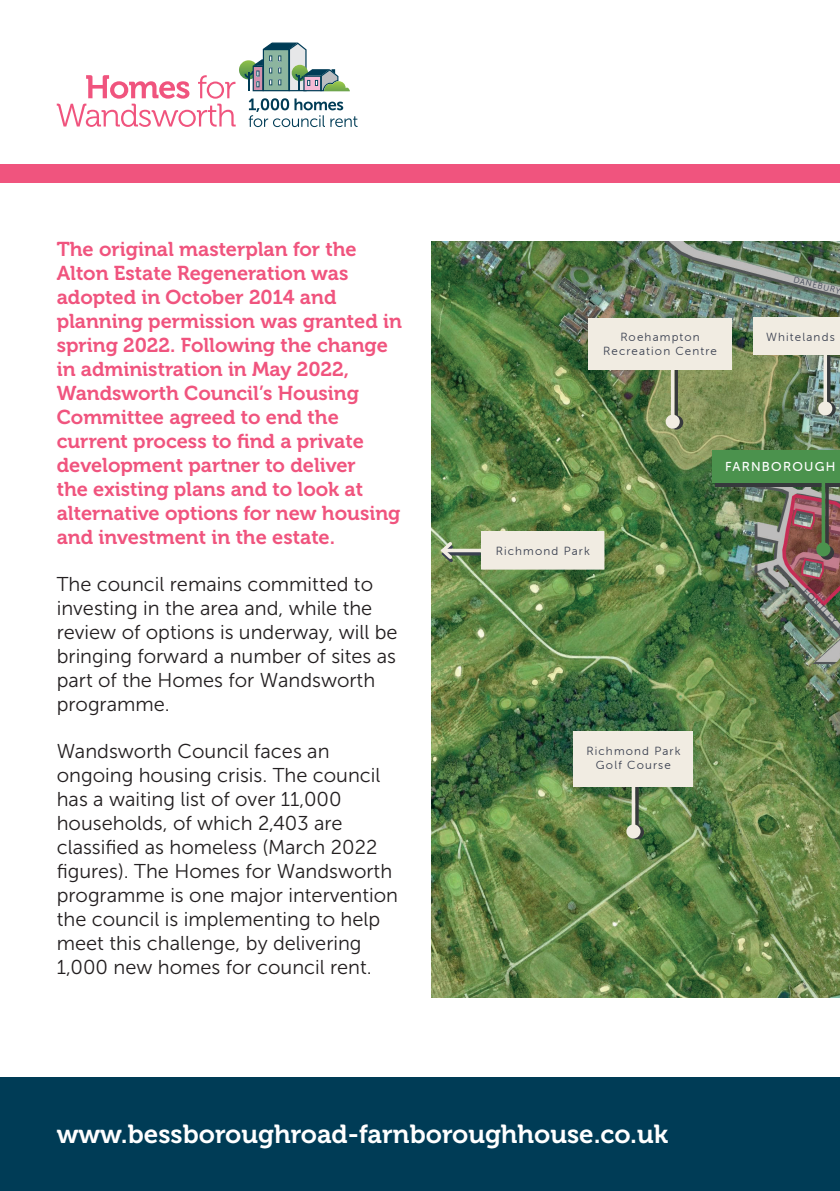
<style>
.page{position:relative;width:840px;height:1191px;background:#fff}
.page>*{position:absolute;margin:0;border:0;box-sizing:border-box;transform-origin:0 0}
._33707_Body_Text_01{font:26px "Museo 700";color:#fff}
._33707_Body_Text_01-2{font:20px/24px "Museo Sans 300";color:#231f20}
._33707_Intro_Text_01{font:20px/24px "Museo 700";color:#f0547e}
.t1{font:13px "Museo Sans Rounded 500";letter-spacing:.1em;color:#fff}
.t2{font:11.8px/14.2px "Museo Sans Rounded 300";letter-spacing:.1em;color:#3b4151;text-align:center}
.t3{font:9.4px "Museo Sans Rounded 300";color:#3b4151}
.t4{font:8.2px "Museo Sans Rounded 300";color:#3b4151}
</style>
<div class="page">
<img style="left:431px;top:241px;width:408px;height:756px">
<div style="left:715px;top:454px;width:124px;height:32px;background:#36393c"></div>
<svg style="left:824px;top:483px;width:4px;height:61px"></svg>
<svg style="left:819px;top:545px;width:14px;height:15px"></svg>
<div style="left:711px;top:450px;width:128px;height:33px;background:#4b924d"></div>
<hr style="left:821px;top:478px;width:3px;height:71px;background:#4b924d">
<div style="left:815px;top:542px;width:15px;height:14px;background:#4b924d;border-radius:50%"></div>
<hr style="left:674px;top:363px;width:3px;height:59px;background:#36393c">
<svg style="left:668px;top:415px;width:14px;height:14px"></svg>
<svg style="left:635px;top:787px;width:3px;height:38px"></svg>
<svg style="left:629px;top:825px;width:14px;height:14px"></svg>
<div style="left:573px;top:732px;width:119px;height:55px;background:#f1ece2"></div>
<div style="left:588px;top:318px;width:143px;height:51px;background:#f1ece2"></div>
<div style="left:753px;top:318px;width:86px;height:37px;background:#f1ece2"></div>
<div style="left:481px;top:532px;width:122px;height:37px;background:#f1ece2"></div>
<div style="left:481px;top:531px;width:123px;height:38px;border:1px solid #f1ece2"></div>
<hr style="left:443px;top:552px;width:36px;height:3px;background:#3b4151">
<svg style="left:670px;top:369px;width:4px;height:45px"></svg>
<div style="left:665px;top:414px;width:14px;height:15px;background:#f1ece2;border-radius:50%"></div>
<svg style="left:631px;top:787px;width:4px;height:37px"></svg>
<div style="left:626px;top:824px;width:14px;height:14px;background:#f1ece2;border-radius:50%"></div>
<svg style="left:826px;top:357px;width:4px;height:45px"></svg>
<svg style="left:821px;top:402px;width:14px;height:14px"></svg>
<hr style="left:823px;top:349px;width:3px;height:59px;background:#f1ece2">
<div style="left:817px;top:401px;width:14px;height:14px;background:#f1ece2;border-radius:50%"></div>
<hr style="left:443px;top:549px;width:42px;height:3px;background:#f1ece2">
<svg style="left:437px;top:539px;width:19px;height:26px"></svg>
<svg style="left:239px;top:60px;width:19px;height:19px"></svg>
<svg style="left:248px;top:98px;width:109px;height:29px"></svg>
<svg style="left:57px;top:75px;width:178px;height:52px"></svg>
<svg style="left:244px;top:43px;width:105px;height:48px"></svg>
<div style="left:0;top:165px;width:839px;height:18px;background:#f0547e"></div>
<div style="left:0;top:1077px;width:839px;height:114px;background:#003c56"></div>
<p class="_33707_Intro_Text_01" style="left:57px;top:237px;width:346px">The original masterplan for the<br>Alton Estate Regeneration was adopted in October 2014 and planning permission was granted in spring 2022. Following the change in administration in May 2022,<br>Wandsworth Council’s Housing<br>Committee agreed to end the current process to find a private development partner to deliver<br>the existing plans and to look at alternative options for new housing and investment in the estate.</p>
<p class="_33707_Body_Text_01-2" style="left:57px;top:572px;width:342px">The council remains committed to investing in the area and, while the review of options is underway, will be bringing forward a number of sites as part of the Homes for Wandsworth programme.</p>
<p class="_33707_Body_Text_01-2" style="left:57px;top:739px;width:343px">Wandsworth Council faces an ongoing housing crisis. The council has a waiting list of over 11,000 households, of which 2,403 are classified as homeless (March 2022 figures). The Homes for Wandsworth programme is one major intervention the council is implementing to help meet this challenge, by delivering 1,000 new homes for council rent.</p>
<p class="t4" style="left:794px;top:275px;width:49px;rotate:14deg">DANEBURY</p>
<p class="t2" style="left:603px;top:330px;width:115px">Roehampton<br>Recreation Centre</p>
<p class="t2" style="left:765px;top:330px;width:70px">Whitelands</p>
<p class="t2" style="left:495px;top:544px;width:95px">Richmond Park</p>
<p class="t1" style="left:724px;top:460px;width:112px">FARNBOROUGH</p>
<p class="t3" style="left:807px;top:586px;width:47px;rotate:47deg">FONTLEY</p>
<p class="t2" style="left:586px;top:743px;width:95px">Richmond Park<br>Golf Course</p>
<p class="_33707_Body_Text_01" style="left:57px;top:1119px;width:612px">www.bessboroughroad-farnboroughhouse.co.uk</p>
</div>
